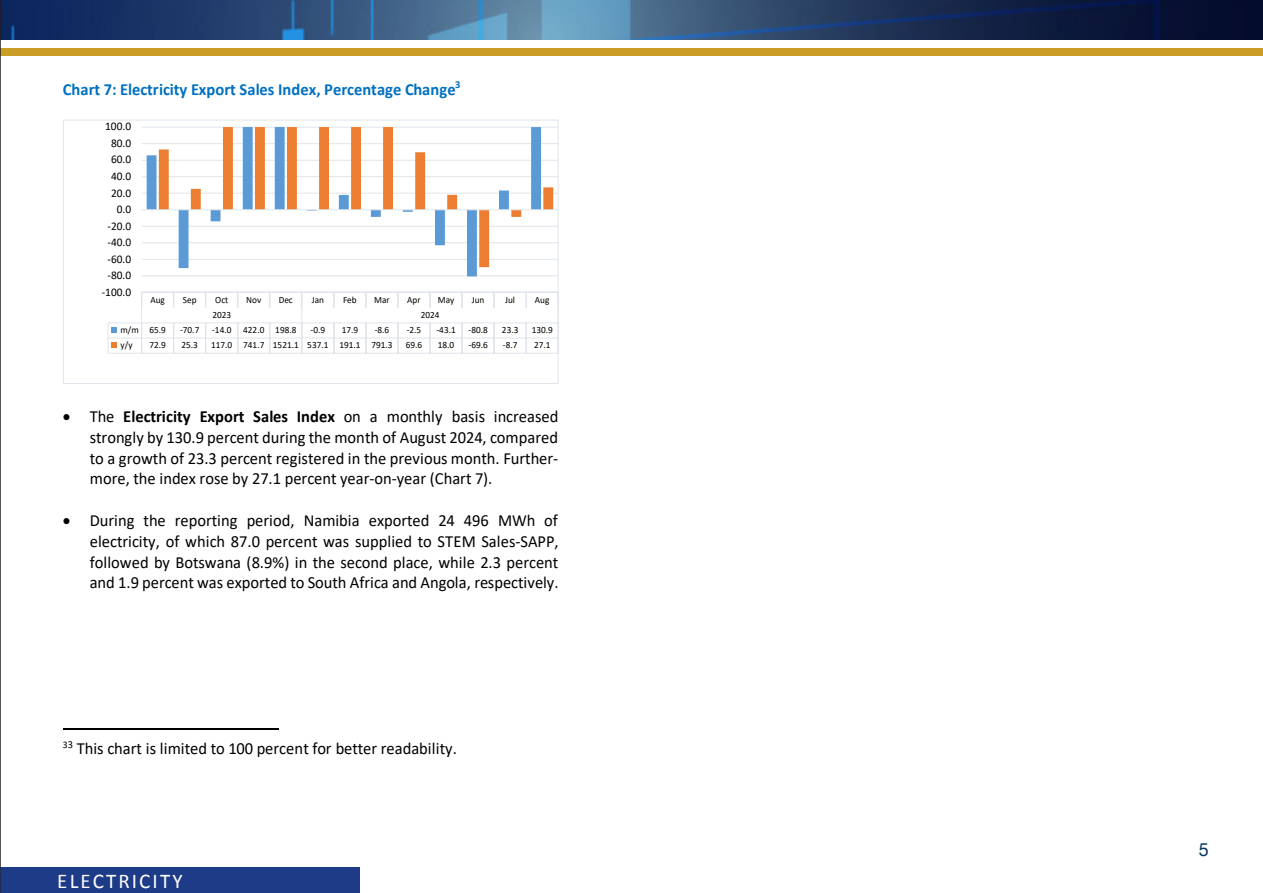
<style>
.page{position:relative;width:1263px;height:893px;background:#fff}
.page>*{position:absolute;margin:0;border:0;box-sizing:border-box;transform-origin:0 0}
.t1{font:21px "Calibri";letter-spacing:.1em;color:#fff}
.t2{font:18px "Helvetica Neue";color:#023560}
.t3{font:16.95px/20.7px "Calibri";color:#000;text-align:justify}
.t4{font:700 16.95px "Calibri";letter-spacing:-.005em;color:#0070c0}
.t5{font:11.7px "Calibri";letter-spacing:-.005em;color:#000}
.t6{font:9.45px "Calibri";color:#000}
.s1{font-weight:700}
</style>
<div class="page">
<img style="left:1px;top:0;width:1262px;height:39px">
<div style="left:0;top:49px;width:1263px;height:7px;background:#ca9e25"></div>
<div style="left:0;top:867px;width:359px;height:26px;background:#1d3b87"></div>
<hr style="left:0;top:0;width:1px;height:893px;background:#231f20">
<hr style="left:63px;top:729px;width:215px;height:1px;background:#000">
<hr style="left:142px;top:275px;width:416px;height:1px;background:#e0e5eb">
<hr style="left:142px;top:259px;width:416px;height:1px;background:#e0e5eb">
<hr style="left:142px;top:242px;width:416px;height:1px;background:#e0e5eb">
<hr style="left:142px;top:226px;width:416px;height:1px;background:#e0e5eb">
<hr style="left:142px;top:193px;width:416px;height:1px;background:#e0e5eb">
<hr style="left:142px;top:176px;width:416px;height:1px;background:#e0e5eb">
<hr style="left:142px;top:160px;width:416px;height:1px;background:#e0e5eb">
<hr style="left:142px;top:143px;width:416px;height:1px;background:#e0e5eb">
<hr style="left:142px;top:127px;width:416px;height:1px;background:#e0e5eb">
<svg style="left:147px;top:149px;width:342px;height:127px"></svg>
<svg style="left:159px;top:127px;width:394px;height:140px"></svg>
<hr style="left:142px;top:209px;width:416px;height:1px;background:#e0e5eb">
<hr style="left:142px;top:292px;width:416px;height:1px;background:#e0e5eb">
<svg style="left:173px;top:293px;width:1px;height:15px"></svg>
<svg style="left:205px;top:293px;width:1px;height:15px"></svg>
<svg style="left:237px;top:293px;width:1px;height:15px"></svg>
<svg style="left:269px;top:293px;width:1px;height:15px"></svg>
<svg style="left:334px;top:293px;width:1px;height:15px"></svg>
<svg style="left:366px;top:293px;width:1px;height:15px"></svg>
<svg style="left:398px;top:293px;width:1px;height:15px"></svg>
<svg style="left:430px;top:293px;width:1px;height:15px"></svg>
<svg style="left:462px;top:293px;width:1px;height:15px"></svg>
<svg style="left:494px;top:293px;width:1px;height:15px"></svg>
<svg style="left:526px;top:293px;width:1px;height:15px"></svg>
<hr style="left:108px;top:323px;width:450px;height:1px;background:#e0e5eb">
<hr style="left:108px;top:338px;width:450px;height:1px;background:#e0e5eb">
<hr style="left:108px;top:353px;width:450px;height:1px;background:#e0e5eb">
<svg style="left:141px;top:292px;width:1px;height:61px"></svg>
<svg style="left:173px;top:324px;width:1px;height:29px"></svg>
<svg style="left:205px;top:324px;width:1px;height:29px"></svg>
<svg style="left:237px;top:324px;width:1px;height:29px"></svg>
<svg style="left:269px;top:324px;width:1px;height:29px"></svg>
<svg style="left:301px;top:293px;width:1px;height:60px"></svg>
<svg style="left:334px;top:324px;width:1px;height:29px"></svg>
<svg style="left:366px;top:324px;width:1px;height:29px"></svg>
<svg style="left:398px;top:324px;width:1px;height:29px"></svg>
<svg style="left:430px;top:324px;width:1px;height:29px"></svg>
<svg style="left:462px;top:324px;width:1px;height:29px"></svg>
<svg style="left:494px;top:324px;width:1px;height:29px"></svg>
<svg style="left:526px;top:324px;width:1px;height:29px"></svg>
<svg style="left:558px;top:292px;width:1px;height:61px"></svg>
<svg style="left:108px;top:323px;width:8px;height:30px"></svg>
<div style="left:63px;top:120px;width:495px;height:264px;border:1px solid #e0e5eb"></div>
<p class="t4" style="left:63px;top:77px;width:399px">Chart 7: Electricity Export Sales Index, Percentage Change<sup>3</sup></p>
<p class="t5" style="left:105px;top:118px;width:27px">100.0</p>
<p class="t5" style="left:111px;top:135px;width:22px">80.0</p>
<p class="t5" style="left:111px;top:151px;width:22px">60.0</p>
<p class="t5" style="left:111px;top:168px;width:22px">40.0</p>
<p class="t5" style="left:111px;top:184px;width:22px">20.0</p>
<p class="t5" style="left:117px;top:201px;width:16px">0.0</p>
<p class="t5" style="left:108px;top:218px;width:25px">-20.0</p>
<p class="t5" style="left:108px;top:234px;width:25px">-40.0</p>
<p class="t5" style="left:108px;top:251px;width:25px">-60.0</p>
<p class="t5" style="left:108px;top:267px;width:25px">-80.0</p>
<p class="t5" style="left:102px;top:284px;width:31px">-100.0</p>
<p class="t6" style="left:150px;top:293px;width:16px">Aug</p>
<p class="t6" style="left:183px;top:293px;width:15px">Sep</p>
<p class="t6" style="left:215px;top:293px;width:15px">Oct</p>
<p class="t6" style="left:246px;top:293px;width:17px">Nov</p>
<p class="t6" style="left:279px;top:293px;width:16px">Dec</p>
<p class="t6" style="left:312px;top:293px;width:14px">Jan</p>
<p class="t6" style="left:343px;top:293px;width:15px">Feb</p>
<p class="t6" style="left:374px;top:293px;width:17px">Mar</p>
<p class="t6" style="left:407px;top:293px;width:15px">Apr</p>
<p class="t6" style="left:438px;top:293px;width:18px">May</p>
<p class="t6" style="left:472px;top:293px;width:14px">Jun</p>
<p class="t6" style="left:505px;top:293px;width:11px">Jul</p>
<p class="t6" style="left:535px;top:293px;width:16px">Aug</p>
<p class="t6" style="left:212px;top:308px;width:20px">2023</p>
<p class="t6" style="left:421px;top:308px;width:20px">2024</p>
<p class="t6" style="left:121px;top:323px;width:47px">m/m 65.9</p>
<p class="t6" style="left:180px;top:323px;width:21px">-70.7</p>
<p class="t6" style="left:212px;top:323px;width:86px">-14.0 422.0 198.8</p>
<p class="t6" style="left:311px;top:323px;width:16px">-0.9</p>
<p class="t6" style="left:342px;top:323px;width:18px">17.9</p>
<p class="t6" style="left:375px;top:323px;width:16px">-8.6</p>
<p class="t6" style="left:407px;top:323px;width:16px">-2.5</p>
<p class="t6" style="left:436px;top:323px;width:21px">-43.1</p>
<p class="t6" style="left:468px;top:323px;width:21px">-80.8</p>
<p class="t6" style="left:502px;top:323px;width:18px">23.3</p>
<p class="t6" style="left:532px;top:323px;width:23px">130.9</p>
<p class="t6" style="left:121px;top:338px;width:13px">y/y</p>
<p class="t6" style="left:149px;top:339px;width:18px">72.9</p>
<p class="t6" style="left:181px;top:339px;width:18px">25.3</p>
<p class="t6" style="left:211px;top:339px;width:183px">117.0 741.7 1521.1 537.1 191.1 791.3</p>
<p class="t6" style="left:406px;top:339px;width:18px">69.6</p>
<p class="t6" style="left:438px;top:339px;width:18px">18.0</p>
<p class="t6" style="left:468px;top:339px;width:21px">-69.6</p>
<p class="t6" style="left:503px;top:339px;width:16px">-8.7</p>
<p class="t6" style="left:534px;top:339px;width:18px">27.1</p>
<p class="t3" style="left:90px;top:406px;width:470px;text-indent:-27px">• The <span class="s1">Electricity Export Sales Index</span> on a monthly basis increased strongly by 130.9 percent during the month of August 2024, compared to a growth of 23.3 percent registered in the previous month. Further&shy;more, the index rose by 27.1 percent year-on-year (Chart 7).</p>
<p class="t3" style="left:90px;top:510px;width:470px;text-indent:-27px">• During the reporting period, Namibia exported 24 496 MWh of electricity, of which 87.0 percent was supplied to STEM Sales-SAPP, followed by Botswana (8.9%) in the second place, while 2.3 percent and 1.9 percent was exported to South Africa and Angola, respectively.</p>
<p class="t3" style="left:63px;top:737px;width:395px"><sup>3</sup><sup>3</sup> This chart is limited to 100 percent for better readability.</p>
<p class="t1" style="left:57px;top:866px;width:127px">ELECTRICITY</p>
<p class="t2" style="left:1199px;top:837px;width:12px">5</p>
</div>
